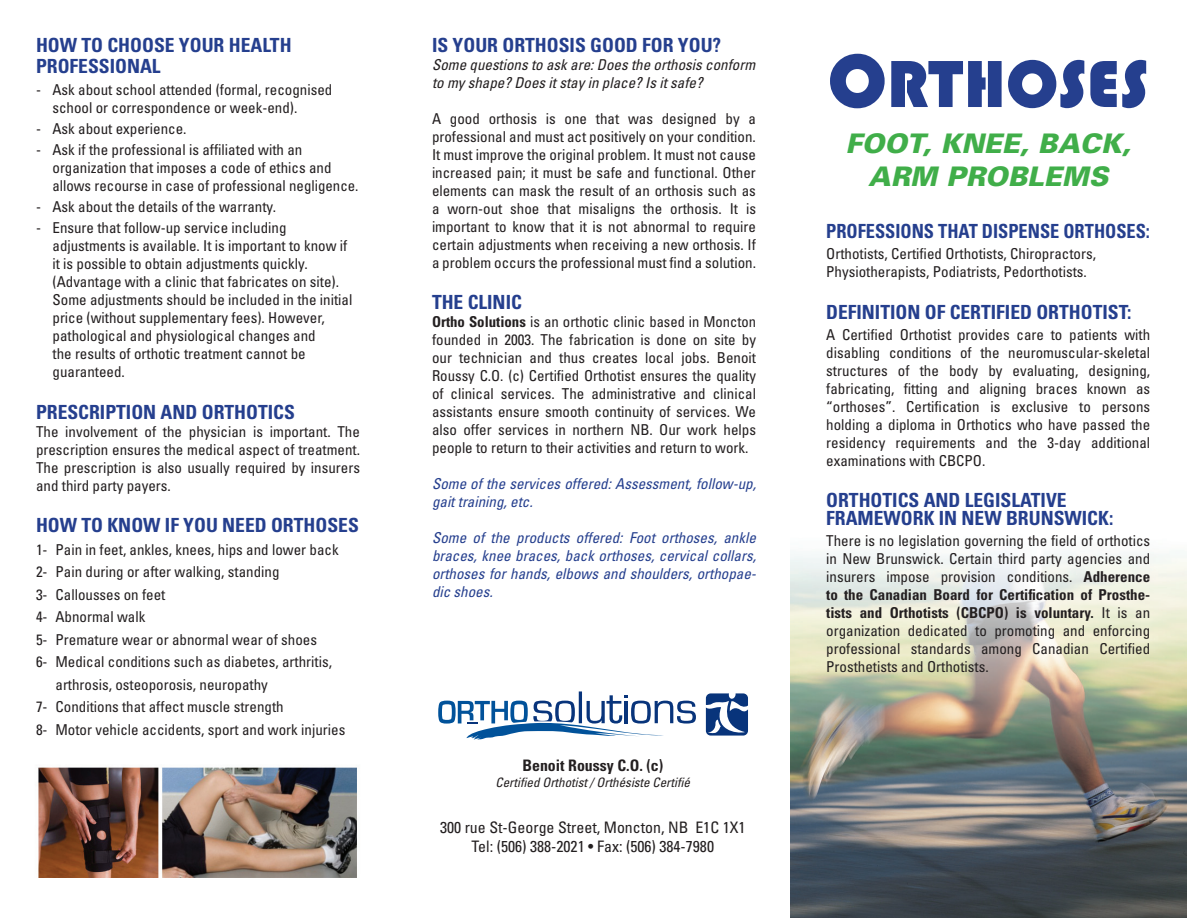
<style>
.page{position:relative;width:1188px;height:918px;background:#fff}
.page>*{position:absolute;margin:0;border:0;box-sizing:border-box;transform-origin:0 0}
.t1{font:69px "Bauhaus 93";color:#253f8e}
.t2{font:italic 900 27px/32.4px "Univers";color:#40ae49;text-align:center}
.t3{font:700 condensed 19.5px/21px "Univers";color:#253f8e}
.t4{font:700 condensed 19.5px "Univers";color:#253f8e;scale:.94 1}
.t5{font:condensed 15.9px/19px "Univers";color:#231f20;text-align:center}
.t6{font:700 condensed 15.9px "Univers";color:#231f20}
.t7{font:condensed 15px/18px "Univers";color:#231f20;text-align:justify}
.t8{font:italic condensed 15px/18px "Univers";color:#253f8e}
.t9{font:italic condensed 15px/18px "Univers";color:#231f20}
.t10{font:italic condensed 12.9px "Univers";color:#231f20}
.s1{font-weight:700}
.s2{font-size:78px}
</style>
<div class="page">
<img style="left:790px;top:552px;width:396px;height:366px">
<img style="left:38px;top:767px;width:319px;height:111px">
<svg style="left:706px;top:693px;width:42px;height:43px"></svg>
<svg style="left:438px;top:691px;width:258px;height:49px"></svg>
<h3 class="t3" style="left:36px;top:34px;width:257px">HOW TO CHOOSE YOUR HEALTH<br>PROFESSIONAL</h3>
<p class="t7" style="left:52px;top:81px;width:281px;text-indent:-16px">- Ask about school attended (formal, recognised school or correspondence or week-end).</p>
<p class="t7" style="left:36px;top:120px;width:152px">- Ask about experience.</p>
<p class="t7" style="left:52px;top:141px;width:307px;text-align:left;text-indent:-16px">- Ask if the professional is affiliated with an organization that imposes a code of ethics and allows recourse in case of professional negligence.</p>
<p class="t7" style="left:36px;top:198px;width:242px">- Ask about the details of the warranty.</p>
<p class="t7" style="left:52px;top:219px;width:301px;text-align:left;text-indent:-16px">- Ensure that follow-up service including adjustments is available. It is important to know if it is possible to obtain adjustments quickly. (Advantage with a clinic that fabricates on site).<br>Some adjustments should be included in the initial price (without supplementary fees). However, pathological and physiological changes and<br>the results of orthotic treatment cannot be guaranteed.</p>
<h3 class="t3" style="left:36px;top:401px;width:260px">PRESCRIPTION AND ORTHOTICS</h3>
<p class="t7" style="left:36px;top:422px;width:326px">The involvement of the physician is important. The prescription ensures the medical aspect of treatment.<br>The prescription is also usually required by insurers and third party payers.</p>
<h3 class="t3" style="left:36px;top:515px;width:324px">HOW TO KNOW IF YOU NEED ORTHOSES</h3>
<p class="t7" style="left:36px;top:540px;width:304px">1- Pain in feet, ankles, knees, hips and lower back</p>
<p class="t7" style="left:36px;top:563px;width:245px">2- Pain during or after walking, standing</p>
<p class="t7" style="left:36px;top:585px;width:131px">3- Callousses on feet</p>
<p class="t7" style="left:36px;top:608px;width:111px">4- Abnormal walk</p>
<p class="t7" style="left:36px;top:630px;width:283px">5- Premature wear or abnormal wear of shoes</p>
<p class="t7" style="left:36px;top:653px;width:298px">6- Medical conditions such as diabetes, arthritis,</p>
<p class="t7" style="left:56px;top:675px;width:214px">arthrosis, osteoporosis, neuropathy</p>
<p class="t7" style="left:36px;top:698px;width:249px">7- Conditions that affect muscle strength</p>
<p class="t7" style="left:36px;top:720px;width:311px">8- Motor vehicle accidents, sport and work injuries</p>
<h3 class="t3" style="left:432px;top:34px;width:291px">IS YOUR ORTHOSIS GOOD FOR YOU?</h3>
<p class="t9" style="left:432px;top:55px;width:325px">Some questions to ask are: Does the orthosis conform to my shape? Does it stay in place? Is it safe?</p>
<p class="t7" style="left:432px;top:109px;width:326px">A good orthosis is one that was designed by a professional and must act positively on your condition.<br>It must improve the original problem. It must not cause increased pain; it must be safe and functional. Other elements can mask the result of an orthosis such as a worn-out shoe that misaligns the orthosis. It is important to know that it is not abnormal to require certain adjustments when receiving a new orthosis. If a problem occurs the professional must find a solution.</p>
<h3 class="t3" style="left:432px;top:292px;width:91px">THE CLINIC</h3>
<p class="t7" style="left:432px;top:313px;width:326px"><span class="s1">Ortho Solutions</span> is an orthotic clinic based in Moncton founded in 2003. The fabrication is done on site by our technician and thus creates local jobs. Benoit Roussy C.O. (c) Certified Orthotist ensures the quality of clinical services. The administrative and clinical assistants ensure smooth continuity of services. We also offer services in northern NB. Our work helps people to return to their activities and return to work.</p>
<p class="t8" style="left:432px;top:475px;width:326px">Some of the services offered: Assessment, follow-up, gait training, etc.</p>
<p class="t8" style="left:432px;top:529px;width:326px;text-align:justify">Some of the products offered: Foot orthoses, ankle braces, knee braces, back orthoses, cervical collars, orthoses for hands, elbows and shoulders, orthopae&shy;dic shoes.</p>
<p class="t6" style="left:522px;top:756px;width:142px">Benoit Roussy C.O. (c)</p>
<p class="t10" style="left:496px;top:774px;width:196px">Certified Orthotist / Orthésiste Certifié</p>
<p class="t5" style="left:440px;top:818px;width:307px">300 rue St-George Street, Moncton, NB E1C 1X1<br>Tel: (506) 388-2021 • Fax: (506) 384-7980</p>
<h1 class="t1" style="left:828px;top:45px;width:322px"><span class="s2">O</span>RTHOSES</h1>
<h2 class="t2" style="left:845px;top:127px;width:287px">FOOT, KNEE, BACK,<br>ARM PROBLEMS</h2>
<h3 class="t4" style="left:826px;top:219px;width:346px">PROFESSIONS THAT DISPENSE ORTHOSES:</h3>
<p class="t7" style="left:826px;top:245px;width:271px">Orthotists, Certified Orthotists, Chiropractors,<br>Physiotherapists, Podiatrists, Pedorthotists.</p>
<h3 class="t3" style="left:826px;top:301px;width:307px">DEFINITION OF CERTIFIED ORTHOTIST:</h3>
<p class="t7" style="left:826px;top:325px;width:326px">A Certified Orthotist provides care to patients with disabling conditions of the neuromuscular-skeletal structures of the body by evaluating, designing, fabricating, fitting and aligning braces known as “orthoses”. Certification is exclusive to persons holding a diploma in Orthotics who have passed the residency requirements and the 3-day additional examinations with CBCPO.</p>
<h3 class="t3" style="left:826px;top:491px;width:289px;line-height:18px">ORTHOTICS AND LEGISLATIVE<br>FRAMEWORK IN NEW BRUNSWICK:</h3>
<p class="t7" style="left:826px;top:531px;width:326px">There is no legislation governing the field of orthotics in New Brunswick. Certain third party agencies and insurers impose provision conditions. <span class="s1">Adherence to the Canadian Board for Certification of Prosthe&shy;tists and Orthotists (CBCPO) is voluntary.</span> It is an organization dedicated to promoting and enforcing professional standards among Canadian Certified Prosthetists and Orthotists.</p>
</div>
